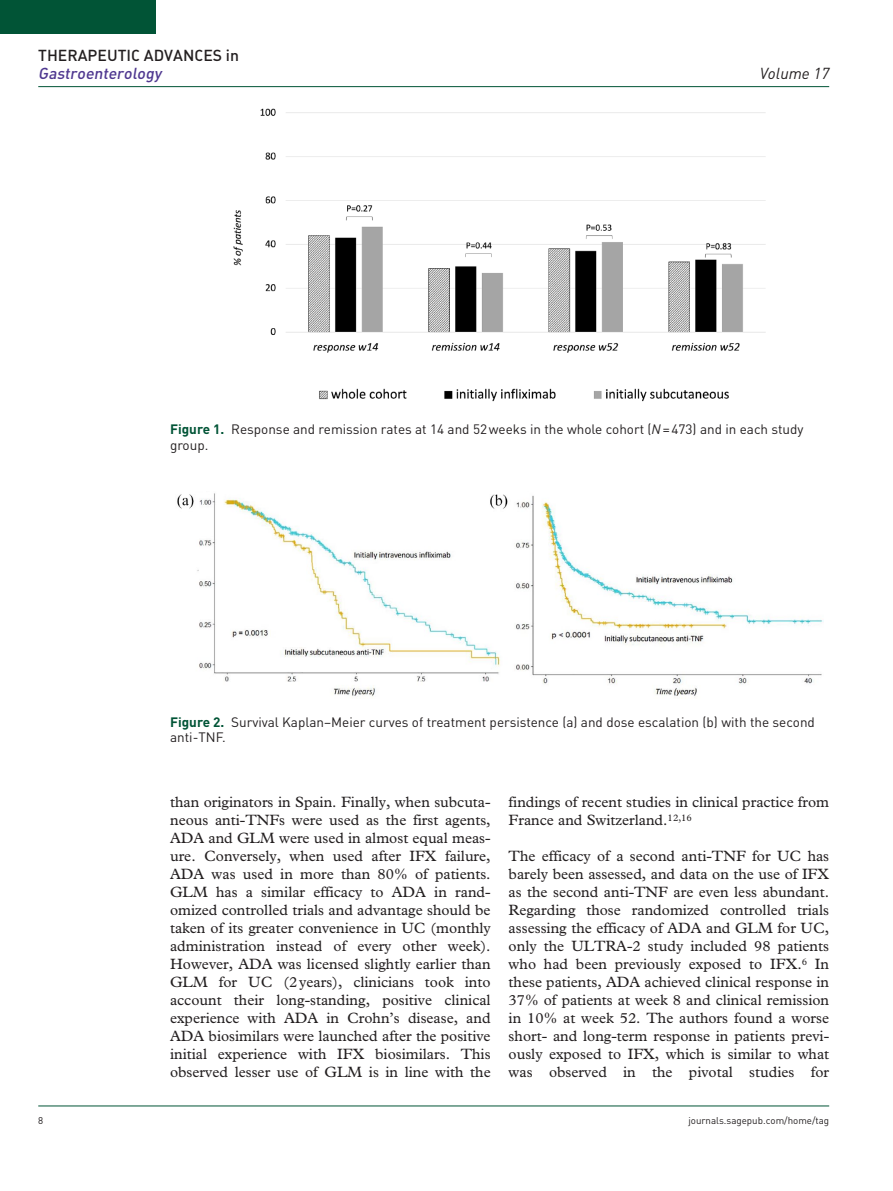
<style>
.page{position:relative;width:893px;height:1191px;background:#fff}
.page>*{position:absolute;margin:0;border:0;box-sizing:border-box;transform-origin:0 0}
.t1{font:15.75px "DIN Medium Alternate";color:#231f20}
.t2{font:italic 15.75px "DIN Medium Alternate";color:#4f3890}
.t3{font:italic 15.75px "DIN";color:#231f20}
.t4{font:15px/18px "Plantin Std";color:#231f20;text-align:justify}
.t5{font:13.5px/15.8px "DIN";color:#231f20}
.t6{font:9.75px "DIN";color:#231f20}
.s1{font-weight:700;color:#015436}
.s2{font-style:italic}
</style>
<div class="page">
<hr style="left:38px;top:86px;width:791px;height:1px;background:#015436">
<hr style="left:38px;top:1105px;width:791px;height:1px;background:#015436">
<div style="left:0;top:0;width:155px;height:34px;background:#015436"></div>
<img style="left:233px;top:108px;width:533px;height:294px">
<img style="left:177px;top:493px;width:647px;height:204px">
<p class="t1" style="left:38px;top:45px;width:202px">THERAPEUTIC ADVANCES IN</p>
<p class="t2" style="left:38px;top:63px;width:125px">Gastroenterology</p>
<p class="t3" style="left:760px;top:63px;width:71px">Volume 17</p>
<p class="t5" style="left:170px;top:421px;width:635px"><span class="s1">Figure 1.</span> Response and remission rates at 14 and 52weeks in the whole cohort (<span class="s2">N</span>=473) and in each study group.</p>
<p class="t5" style="left:170px;top:713px;width:646px"><span class="s1">Figure 2.</span> Survival Kaplan–Meier curves of treatment persistence (a) and dose escalation (b) with the second anti-TNF.</p>
<p class="t4" style="left:170px;top:793px;width:322px">than originators in Spain. Finally, when subcuta&shy;neous anti-TNFs were used as the first agents, ADA and GLM were used in almost equal meas&shy;ure. Conversely, when used after IFX failure, ADA was used in more than 80% of patients.<br>GLM has a similar efficacy to ADA in rand&shy;omized controlled trials and advantage should be taken of its greater convenience in UC (monthly administration instead of every other week).<br>However, ADA was licensed slightly earlier than GLM for UC (2years), clinicians took into account their long-standing, positive clinical experience with ADA in Crohn’s disease, and ADA biosimilars were launched after the positive initial experience with IFX biosimilars. This observed lesser use of GLM is in line with the</p>
<p class="t4" style="left:509px;top:793px;width:322px">findings of recent studies in clinical practice from<br>France and Switzerland.<sup>12,16</sup></p>
<p class="t4" style="left:509px;top:847px;width:322px">The efficacy of a second anti-TNF for UC has barely been assessed, and data on the use of IFX as the second anti-TNF are even less abundant.<br>Regarding those randomized controlled trials assessing the efficacy of ADA and GLM for UC, only the ULTRA-2 study included 98 patients who had been previously exposed to IFX.<sup>6</sup> In these patients, ADA achieved clinical response in 37% of patients at week 8 and clinical remission in 10% at week 52. The authors found a worse short- and long-term response in patients previ&shy;ously exposed to IFX, which is similar to what was observed in the pivotal studies for</p>
<p class="t6" style="left:38px;top:1114px;width:7px">8</p>
<p class="t6" style="left:688px;top:1114px;width:142px">journals.sagepub.com/home/tag</p>
</div>
